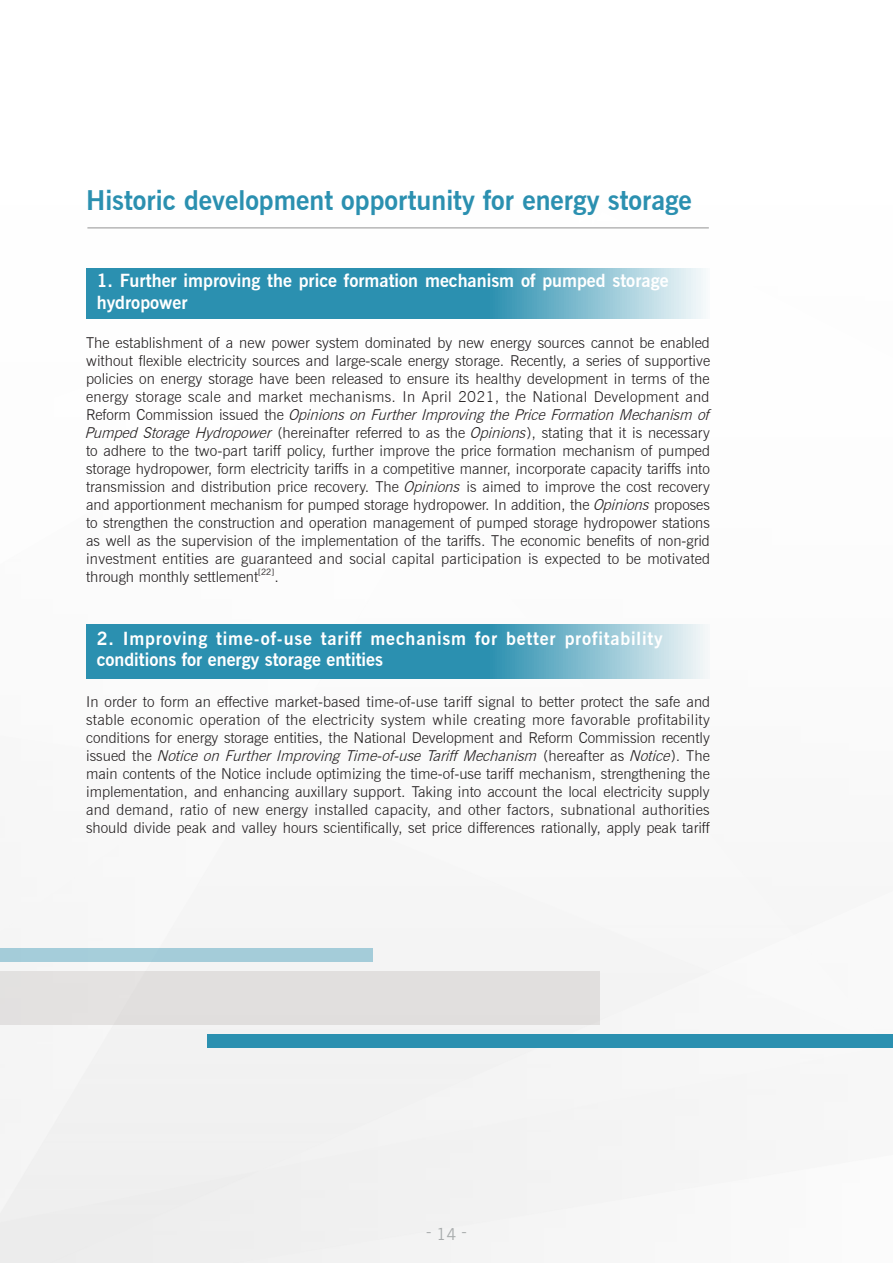
<style>
.page{position:relative;width:893px;height:1263px;background:#fff}
.page>*{position:absolute;margin:0;border:0;box-sizing:border-box;transform-origin:0 0}
.t1{font:700 27px "News Gothic BT";color:#2b90b0}
.t2{font:700 18px/21.6px "News Gothic BT";letter-spacing:.045em;color:#fff}
.t3{font:700 18px/21.6px "News Gothic BT";color:#fff}
.t4{font:16.5px "News Gothic BT";color:#6a7172}
.t5{font:300 15px/18px "News Gothic BT";color:#231f20}
.t6{font:8.7px "News Gothic BT";color:#231f20}
.s1{font-style:italic}
</style>
<div class="page">
<img style="left:0;top:228px;width:720px;height:1035px">
<svg style="left:86px;top:268px;width:624px;height:50px;fill:#2b90b0"></svg>
<svg style="left:86px;top:624px;width:624px;height:54px;fill:#2b90b0"></svg>
<hr style="left:87px;top:227px;width:622px;height:1px;background:#939393">
<div style="left:0;top:971px;width:600px;height:54px;background:#e1dfde"></div>
<div style="left:208px;top:1034px;width:685px;height:14px;background:#2b90b0"></div>
<div style="left:0;top:948px;width:373px;height:14px;background:#a4ccd9"></div>
<p class="t1" style="left:86px;top:184px;width:607px">Historic development opportunity for energy storage</p>
<p class="t3" style="left:97px;top:270px;width:573px">1. Further improving the price formation mechanism of pumped storage hydropower</p>
<p class="t5" style="left:85px;top:334px;width:630px">The establishment of a new power system dominated by new energy sources cannot be enabled without flexible electricity sources and large-scale energy storage. Recently, a series of supportive policies on energy storage have been released to ensure its healthy development in terms of the energy storage scale and market mechanisms. In April 2021, the National Development and R e f o r m C o m m i s s i o n i s s u e d t h e <span class="s1">OpinionsonFurtherImprovingthePriceFormationMechanism of Pumped Storage Hydropower</span> (hereinafter referred to as the <span class="s1">Opinions</span>), stating that it is necessary to adhere to the two-part tariff policy, further improve the price formation mechanism of pumped storage hydropower, form electricity tariffs in a competitive manner, incorporate capacity tariffs into transmission and distribution price recovery. The <span class="s1">Opinions</span> is aimed to improve the cost recovery and apportionment mechanism for pumped storage hydropower. In addition, the <span class="s1">Opinions</span> proposes to strengthen the construction and operation management of pumped storage hydropower stations as well as the supervision of the implementation of the tariffs. The economic benefits of non-grid investment entities are guaranteed and social capital participation is expected to be motivated through monthly settlement</p>
<p class="t6" style="left:258px;top:567px;width:18px">[22]</p>
<p class="t5" style="left:274px;top:568px;width:6px">.</p>
<p class="t2" style="left:97px;top:627px;width:567px">2. Improving time-of-use tariff mechanism for better profitability conditions for energy storage entities</p>
<p class="t5" style="left:86px;top:692px;width:626px;text-align:justify">In order to form an effective market-based time-of-use tariff signal to better protect the safe and stable economic operation of the electricity system while creating more favorable profitability conditions for energy storage entities, the National Development and Reform Commission recently i s s u e d t h e <span class="s1">Notice on Further Improving Time-of-use Tariff Mechanism</span> ( h e r e a f t e r a s <span class="s1">Notice</span>) . T h e main contents of the Notice include optimizing the time-of-use tariff mechanism, strengthening the implementation, and enhancing auxillary support. Taking into account the local electricity supply and demand, ratio of new energy installed capacity, and other factors, subnational authorities should divide peak and valley hours scientifically, set price differences rationally, apply peak tariff</p>
<p class="t4" style="left:426px;top:1223px;width:42px">- 14 -</p>
</div>
